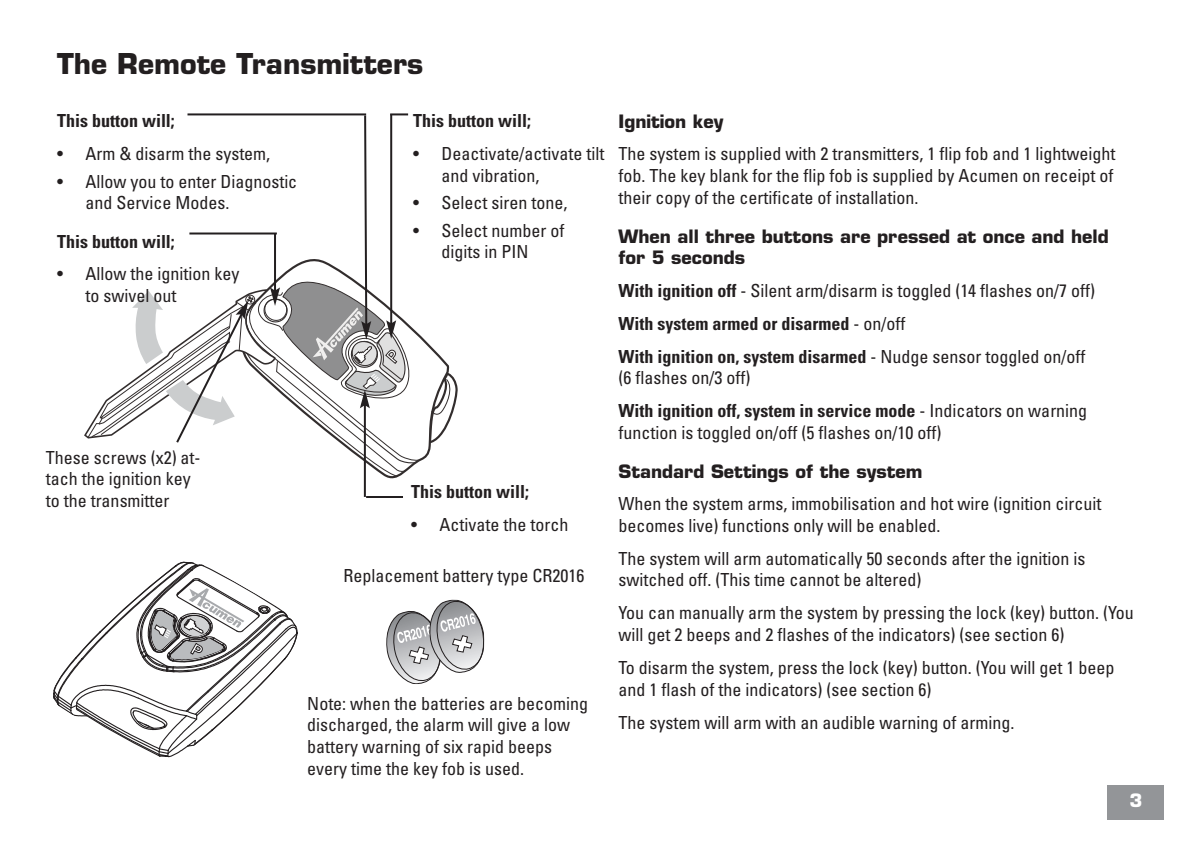
<style>
.page{position:relative;width:1191px;height:842px;background:#fff}
.page>*{position:absolute;margin:0;border:0;box-sizing:border-box;transform-origin:0 0}
.t1{font:700 28px "Eurostile";color:#231f20}
.t2{font:condensed 18px/21.6px "Univers";color:#231f20}
.t3{font:700 18px/21.6px "Eurostile";color:#231f20}
.t4{font:700 condensed 18px "Univers";color:#231f20}
.t5{font:700 18px "Eurostile";color:#fff}
.s1{font-weight:700}
</style>
<div class="page">
<div style="left:1107px;top:785px;width:57px;height:34px;background:#939598"></div>
<svg style="left:363px;top:334px;width:87px;height:153px"></svg>
<svg style="left:428px;top:370px;width:30px;height:75px"></svg>
<hr style="left:366px;top:496px;width:37px;height:2px;background:#231f20">
<hr style="left:364px;top:405px;width:2px;height:92px;background:#231f20">
<svg style="left:84px;top:113px;width:335px;height:364px"></svg>
<svg style="left:386px;top:599px;width:98px;height:85px"></svg>
<svg style="left:53px;top:561px;width:245px;height:197px"></svg>
<h1 class="t1" style="left:57px;top:53px;width:368px">The Remote Transmitters</h1>
<p class="t4" style="left:57px;top:114px;width:119px">This button will;</p>
<p class="t2" style="left:57px;top:145px;width:215px">• Arm &amp; disarm the system,</p>
<p class="t2" style="left:85px;top:172px;width:213px;text-indent:-28px">• Allow you to enter Diagnostic and Service Modes.</p>
<p class="t4" style="left:57px;top:235px;width:119px">This button will;</p>
<p class="t2" style="left:85px;top:265px;width:155px;text-indent:-28px">• Allow the ignition key to swivel out</p>
<p class="t4" style="left:413px;top:114px;width:119px">This button will;</p>
<p class="t2" style="left:441px;top:145px;width:164px;text-indent:-28px">• Deactivate/activate tilt and vibration,</p>
<p class="t2" style="left:413px;top:194px;width:156px">• Select siren tone,</p>
<p class="t2" style="left:413px;top:221px;width:153px;text-align:center">• Select number of digits in PIN</p>
<p class="t2" style="left:46px;top:448px;width:156px">These screws (x2) at&shy;tach the ignition key to the transmitter</p>
<p class="t4" style="left:411px;top:485px;width:119px">This button will;</p>
<p class="t2" style="left:411px;top:515px;width:159px">• Activate the torch</p>
<p class="t2" style="left:343px;top:566px;width:242px">Replacement battery type CR2016</p>
<p class="t2" style="left:307px;top:694px;width:282px">Note: when the batteries are becoming discharged, the alarm will give a low battery warning of six rapid beeps every time the key fob is used.</p>
<p class="t3" style="left:618px;top:112px;width:106px">Ignition key</p>
<p class="t2" style="left:618px;top:145px;width:498px;text-align:justify">The system is supplied with 2 transmitters, 1 flip fob and 1 lightweight fob. The key blank for the flip fob is supplied by Acumen on receipt of their copy of the certificate of installation.</p>
<p class="t3" style="left:618px;top:227px;width:492px">When all three buttons are pressed at once and held for 5 seconds</p>
<p class="t2" style="left:618px;top:275px;width:478px;line-height:33px"><span class="s1">With ignition off</span> - Silent arm/disarm is toggled (14 flashes on/7 off)<br><span class="s1">With system armed or disarmed</span> - on/off<br><span class="s1">With ignition on, system disarmed</span> - Nudge sensor toggled on/off</p>
<p class="t2" style="left:618px;top:363px;width:470px;line-height:33px">(6 flashes on/3 off)<br><span class="s1">With ignition off, system in service mode</span> - Indicators on warning</p>
<p class="t2" style="left:618px;top:424px;width:324px">function is toggled on/off (5 flashes on/10 off)</p>
<p class="t3" style="left:618px;top:462px;width:305px">Standard Settings of the system</p>
<p class="t2" style="left:618px;top:495px;width:484px">When the system arms, immobilisation and hot wire (ignition circuit becomes live) functions only will be enabled.</p>
<p class="t2" style="left:618px;top:549px;width:468px">The system will arm automatically 50 seconds after the ignition is switched off. (This time cannot be altered)</p>
<p class="t2" style="left:618px;top:604px;width:517px">You can manually arm the system by pressing the lock (key) button. (You will get 2 beeps and 2 flashes of the indicators) (see section 6)</p>
<p class="t2" style="left:618px;top:658px;width:497px">To disarm the system, press the lock (key) button. (You will get 1 beep and 1 flash of the indicators) (see section 6)</p>
<p class="t2" style="left:618px;top:713px;width:397px">The system will arm with an audible warning of arming.</p>
<p class="t5" style="left:1129px;top:793px;width:14px">3</p>
</div>
